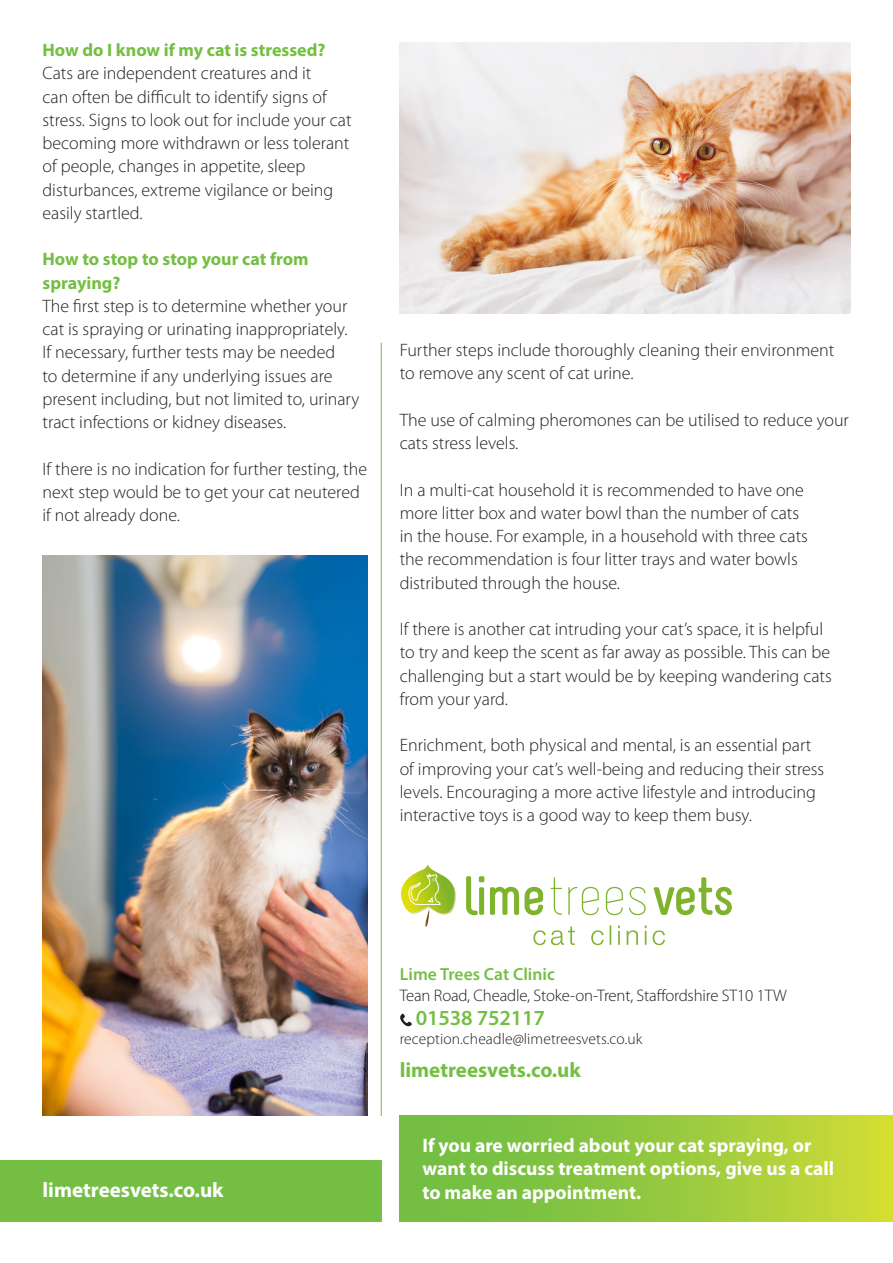
<style>
.page{position:relative;width:893px;height:1263px;background:#fff}
.page>*{position:absolute;margin:0;border:0;box-sizing:border-box;transform-origin:0 0}
.t1{font:600 21.6px "Myriad Pro";letter-spacing:-.01em;color:#74bf43}
.t2{font:700 21px "Myriad Pro";color:#74bf43}
.t3{font:700 21px "Myriad Pro";color:#fff}
.t4{font:700 19.5px/23.4px "Myriad Pro";color:#fff}
.t5{font:300 18px/23.2px "Myriad Pro";color:#231f20}
.t6{font:700 18px/23.2px "Myriad Pro";color:#74bf43}
.t7{font:600 17.55px "Myriad Pro";letter-spacing:.005em;color:#74bf43}
.t8{font:300 16.8px "Myriad Pro";letter-spacing:-.01em;color:#231f20}
.t9{font:300 15.6px "Myriad Pro";letter-spacing:.005em;color:#231f20}
</style>
<div class="page">
<div style="left:400px;top:1116px;width:493px;height:105px;background:linear-gradient(to right,#65ba46,#cbda37)"></div>
<img style="left:400px;top:43px;width:450px;height:270px">
<hr style="left:381px;top:343px;width:1px;height:773px;background:#74bf43">
<svg style="left:400px;top:1014px;width:12px;height:12px"></svg>
<svg style="left:401px;top:864px;width:55px;height:63px"></svg>
<svg style="left:533px;top:925px;width:132px;height:20px"></svg>
<svg style="left:466px;top:876px;width:266px;height:39px"></svg>
<div style="left:0;top:1160px;width:382px;height:61px;background:#74bf43"></div>
<img style="left:43px;top:555px;width:324px;height:561px">
<p class="t6" style="left:43px;top:38px;width:284px">How do I know if my cat is stressed?</p>
<p class="t5" style="left:43px;top:62px;width:311px">Cats are independent creatures and it<br>can often be difficult to identify signs of stress. Signs to look out for include your cat becoming more withdrawn or less tolerant of people, changes in appetite, sleep disturbances, extreme vigilance or being easily startled.</p>
<p class="t6" style="left:43px;top:247px;width:268px">How to stop to stop your cat from spraying?</p>
<p class="t5" style="left:43px;top:294px;width:318px">The first step is to determine whether your cat is spraying or urinating inappropriately.<br>If necessary, further tests may be needed<br>to determine if any underlying issues are present including, but not limited to, urinary tract infections or kidney diseases.</p>
<p class="t5" style="left:43px;top:457px;width:326px">If there is no indication for further testing, the next step would be to get your cat neutered if not already done.</p>
<p class="t5" style="left:400px;top:339px;width:436px">Further steps include thoroughly cleaning their environment to remove any scent of cat urine.</p>
<p class="t5" style="left:400px;top:409px;width:451px">The use of calming pheromones can be utilised to reduce your cats stress levels.</p>
<p class="t5" style="left:400px;top:478px;width:410px">In a multi-cat household it is recommended to have one more litter box and water bowl than the number of cats in the house. For example, in a household with three cats the recommendation is four litter trays and water bowls distributed through the house.</p>
<p class="t5" style="left:400px;top:618px;width:434px">If there is another cat intruding your cat’s space, it is helpful to try and keep the scent as far away as possible. This can be challenging but a start would be by keeping wandering cats from your yard.</p>
<p class="t5" style="left:400px;top:734px;width:426px">Enrichment, both physical and mental, is an essential part of improving your cat’s well-being and reducing their stress levels. Encouraging a more active lifestyle and introducing interactive toys is a good way to keep them busy.</p>
<p class="t3" style="left:43px;top:1176px;width:183px">limetreesvets.co.uk</p>
<p class="t7" style="left:400px;top:963px;width:157px">Lime Trees Cat Clinic</p>
<p class="t8" style="left:400px;top:986px;width:389px">Tean Road, Cheadle, Stoke-on-Trent, Staffordshire ST10 1TW</p>
<p class="t1" style="left:416px;top:1004px;width:131px">01538 752117</p>
<p class="t9" style="left:400px;top:1030px;width:244px">reception.cheadle@limetreesvets.co.uk</p>
<p class="t2" style="left:400px;top:1056px;width:183px">limetreesvets.co.uk</p>
<p class="t4" style="left:422px;top:1133px;width:413px">If you are worried about your cat spraying, or want to discuss treatment options, give us a call to make an appointment.</p>
</div>
